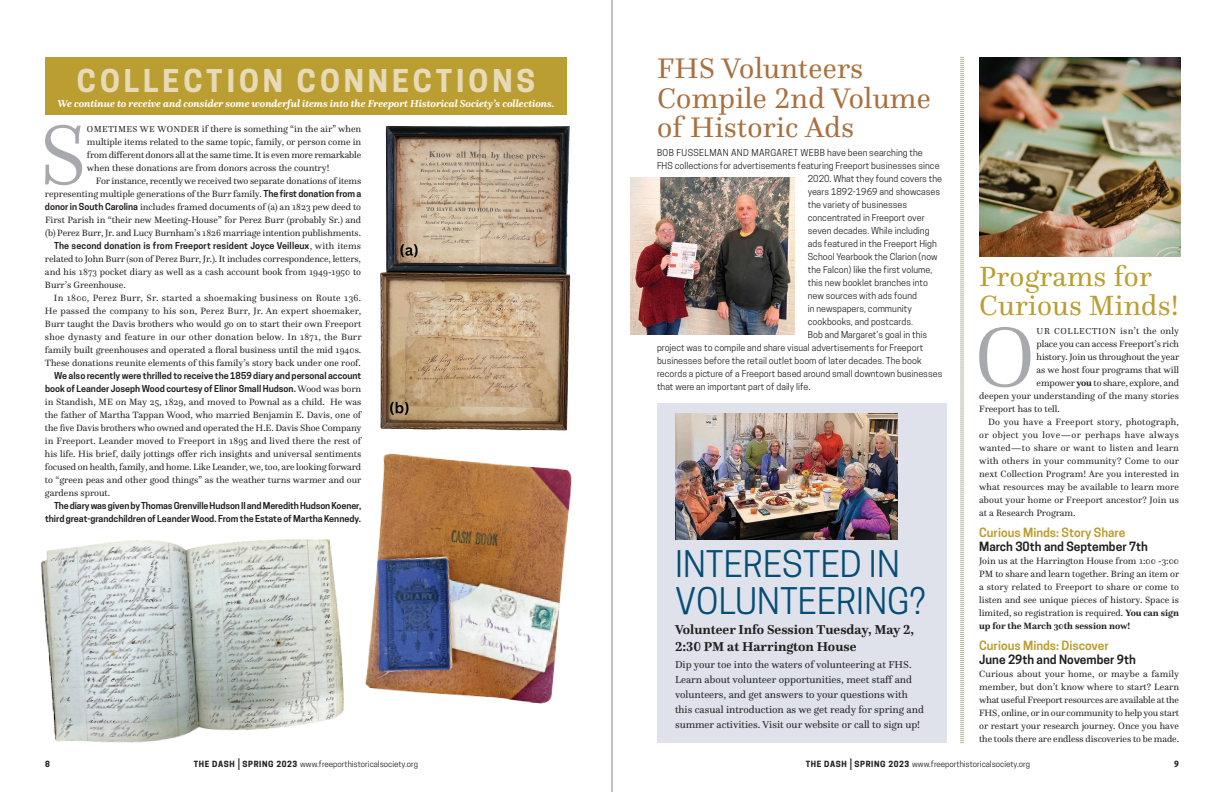
<style>
.page{position:relative;width:1224px;height:792px;background:#fff}
.page>*{position:absolute;margin:0;border:0;box-sizing:border-box;transform-origin:0 0}
.t1{font:300 87.7px "Questa";color:#a8a9ad}
.t2{font:34.5px/37.5px "Cooper Hewitt";letter-spacing:.005em;color:#064d76}
.t3{font:29.5px/29.5px "Questa";letter-spacing:.01em;color:#a9703f}
.t4{font:700 29.5px "Cooper Hewitt";letter-spacing:.135em;color:#e7dbb7}
.t5{font:29px/29px "Questa";letter-spacing:.01em;color:#bb9e31}
.t6{font:700 13.5px/17px "Questa";color:#231f20}
.t7{font:600 12px "Cooper Hewitt";color:#231f20}
.t8{font:600 12px "Cooper Hewitt";color:#bb9e31}
.t9{font:10.5px/15px "Questa";color:#231f20}
.t10{font:italic 700 10.5px "Questa";letter-spacing:-.005em;color:#fff}
.t11{font:9.5px/13px "Questa";color:#231f20;text-align:justify}
.t12{font:9.5px "Questa";letter-spacing:.02em;color:#231f20}
.t13{font:9.5px "Questa";letter-spacing:.025em;color:#231f20}
.t14{font:9.5px "Questa";letter-spacing:.035em;color:#231f20}
.t15{font:9px "Cooper Hewitt";letter-spacing:.005em;color:#231f20}
.t16{font:600 9px/13px "Cooper Hewitt";color:#231f20;text-align:right}
.t17{font:9px "Cooper Hewitt";letter-spacing:.04em;color:#231f20}
.t18{font:9px "Questa";letter-spacing:.065em;color:#231f20}
.t19{font:8px "Cooper Hewitt";color:#231f20}
.t20{font:700 8px "Cooper Hewitt";color:#231f20}
.s1{font-size:9px}
.s2{font-family:"Cooper Hewitt";font-weight:600;font-size:9px}
.s3{font-family:"Questa";font-weight:400;font-size:9.5px}
.s4{font-size:10px}
.s5{font-size:9.5px}
.s6{font-weight:700}
.s7{font-size:15px}
</style>
<div class="page">
<div style="left:45px;top:58px;width:522px;height:57px;background:#bb9e31"></div>
<img style="left:365px;top:453px;width:207px;height:251px">
<img style="left:380px;top:126px;width:191px;height:305px">
<img style="left:41px;top:539px;width:303px;height:204px">
<img style="left:631px;top:177px;width:164px;height:158px">
<img style="left:979px;top:57px;width:201px;height:200px">
<svg style="left:960px;top:57px;width:4px;height:686px"></svg>
<div style="left:657px;top:404px;width:290px;height:339px;background:#dfe2ea"></div>
<img style="left:675px;top:414px;width:222px;height:126px">
<hr style="left:612px;top:0;width:1px;height:792px;background:#808285">
<h3 class="t4" style="left:77px;top:64px;width:460px">COLLECTION CONNECTIONS</h3>
<p class="t10" style="left:57px;top:97px;width:499px">We continue to receive and consider some wonderful items into the Freeport Historical Society’s collections.</p>
<h1 class="t1" style="left:39px;top:100px;width:50px">S</h1>
<p class="t11" style="left:87px;top:122px;width:276px"><span class="s1">OMETIMES WE WONDER</span> if there is something “in the air” when multiple items related to the same topic, family, or person come in from different donors all at the same time. It is even more remarkable when these donations are from donors across the country!</p>
<p class="t11" style="left:45px;top:174px;width:318px;text-indent:51px">For instance, recently we received two separate donations of items representing multiple generations of the Burr family. <span class="s2">The first donation from a donor in South Carolina</span> includes framed documents of (a) an 1823 pew deed to First Parish in “their new Meeting-House” for Perez Burr (probably Sr.) and (b) Perez Burr, Jr. and Lucy Burnham’s 1826 marriage intention publishments.</p>
<p class="t16" style="left:54px;top:239px;width:309px">The second donation is from Freeport resident Joyce Veilleux<span class="s3">, with items</span></p>
<p class="t11" style="left:45px;top:252px;width:318px">related to John Burr (son of Perez Burr, Jr.). It includes correspondence, letters, and his 1873 pocket diary as well as a cash account book from 1949-1950 to Burr’s Greenhouse.</p>
<p class="t11" style="left:45px;top:291px;width:318px;text-indent:9px">In 1800, Perez Burr, Sr. started a shoemaking business on Route 136.<br>He passed the company to his son, Perez Burr, Jr. An expert shoemaker, Burr taught the Davis brothers who would go on to start their own Freeport shoe dynasty and feature in our other donation below. In 1871, the Burr family built greenhouses and operated a floral business until the mid 1940s.<br>These donations reunite elements of this family’s story back under one roof.</p>
<p class="t16" style="left:45px;top:369px;width:318px">We also recently were thrilled to receive the 1859 diary and personal account book of Leander Joseph Wood courtesy of Elinor Small Hudson. <span class="s3">Wood was born</span></p>
<p class="t11" style="left:45px;top:395px;width:318px">in Standish, ME on May 25, 1829, and moved to Pownal as a child. He was the father of Martha Tappan Wood, who married Benjamin E. Davis, one of the five Davis brothers who owned and operated the H.E. Davis Shoe Company in Freeport. Leander moved to Freeport in 1895 and lived there the rest of his life. His brief, daily jottings offer rich insights and universal sentiments focused on health, family, and home. Like Leander, we, too, are looking forward to “green peas and other good things” as the weather turns warmer and our gardens sprout.</p>
<p class="t16" style="left:45px;top:499px;width:318px">The diary was given by Thomas Grenville Hudson II and Meredith Hudson Koener, third great-grandchildren of Leander Wood. From the Estate of Martha Kennedy.</p>
<h3 class="t3" style="left:657px;top:53px;width:275px">FHS Volunteers<br>Compile 2nd Volume of Historic Ads</h3>
<p class="t17" style="left:657px;top:147px;width:267px">BOB FUSSELMAN AND MARGARET WEBB have been searching the</p>
<p class="t15" style="left:657px;top:160px;width:284px">FHS collections for advertisements featuring Freeport businesses since</p>
<p class="t15" style="left:808px;top:173px;width:136px">2020. What they found covers the</p>
<p class="t15" style="left:808px;top:186px;width:134px">years 1892-1969 and showcases</p>
<p class="t15" style="left:808px;top:199px;width:101px">the variety of businesses</p>
<p class="t15" style="left:808px;top:212px;width:118px">concentrated in Freeport over</p>
<p class="t15" style="left:808px;top:225px;width:123px">seven decades. While including</p>
<p class="t15" style="left:808px;top:238px;width:130px">ads featured in the Freeport High</p>
<p class="t15" style="left:808px;top:251px;width:131px">School Yearbook the Clarion (now</p>
<p class="t15" style="left:808px;top:264px;width:126px">the Falcon) like the first volume,</p>
<p class="t15" style="left:808px;top:277px;width:122px">this new booklet branches into</p>
<p class="t15" style="left:808px;top:290px;width:111px">new sources with ads found</p>
<p class="t15" style="left:808px;top:303px;width:105px">in newspapers, community</p>
<p class="t15" style="left:808px;top:316px;width:107px">cookbooks, and postcards.</p>
<p class="t15" style="left:808px;top:329px;width:121px">Bob and Margaret’s goal in this</p>
<p class="t15" style="left:657px;top:342px;width:268px">project was to compile and share visual advertisements for Freeport</p>
<p class="t15" style="left:657px;top:355px;width:266px">businesses before the retail outlet boom of later decades. The book</p>
<p class="t15" style="left:657px;top:368px;width:287px">records a picture of a Freeport based around small downtown businesses</p>
<p class="t15" style="left:657px;top:381px;width:155px">that were an important part of daily life<span class="s4">.</span></p>
<h2 class="t2" style="left:675px;top:545px;width:252px">INTERESTED IN<br>VOLUNTEERING?</h2>
<h3 class="t6" style="left:675px;top:621px;width:241px">Volunteer Info Session Tuesday, May 2,<br>2:30 PM at Harrington House</h3>
<p class="t9" style="left:675px;top:657px;width:250px">Dip your toe into the waters of volunteering at FHS.<br>Learn about volunteer opportunities, meet staff and volunteers, and get answers to your questions with this casual introduction as we get ready for spring and summer activities. Visit our website or call to sign up!</p>
<h3 class="t5" style="left:979px;top:262px;width:201px">Programs for<br>Curious Minds!</h3>
<h1 class="t1" style="left:974px;top:302px;width:63px">O</h1>
<p class="t18" style="left:1037px;top:325px;width:144px">UR COLLECTION <span class="s5">isn’t the only</span></p>
<p class="t11" style="left:1037px;top:337px;width:144px">place you can access Freeport’s rich</p>
<p class="t11" style="left:1037px;top:350px;width:144px">history. Join us throughout the year</p>
<p class="t11" style="left:1037px;top:363px;width:144px">as we host four programs that will</p>
<p class="t11" style="left:1037px;top:376px;width:144px">empower <span class="s6">you</span> to share, explore, and</p>
<p class="t11" style="left:979px;top:389px;width:201px">deepen your understanding of the many stories</p>
<p class="t11" style="left:979px;top:402px;width:82px">Freeport has to tell.</p>
<p class="t13" style="left:988px;top:416px;width:192px">Do you have a Freeport story, photograph,</p>
<p class="t14" style="left:979px;top:429px;width:201px">or object you love—or perhaps have always</p>
<p class="t12" style="left:979px;top:442px;width:201px">wanted—to share or want to listen and learn</p>
<p class="t12" style="left:979px;top:455px;width:201px">with others in your community? Come to our</p>
<p class="t11" style="left:979px;top:467px;width:201px">next Collection Program! Are you interested in</p>
<p class="t11" style="left:979px;top:480px;width:201px">what resources may be available to learn more</p>
<p class="t11" style="left:979px;top:493px;width:201px">about your home or Freeport ancestor? Join us</p>
<p class="t11" style="left:979px;top:506px;width:98px">at a Research Program.</p>
<p class="t8" style="left:979px;top:525px;width:148px">Curious Minds: Story Share</p>
<p class="t7" style="left:979px;top:540px;width:170px">March 30th and September 7th</p>
<p class="t11" style="left:979px;top:554px;width:201px">Join us at the Harrington House from 1:00 -3:00<br>PM to share and learn together. Bring an item or a story related to Freeport to share or come to listen and see unique pieces of history. Space is limited, so registration is required. <span class="s6">You can sign up for the March 30th session now!</span></p>
<p class="t8" style="left:979px;top:638px;width:131px">Curious Minds: Discover</p>
<p class="t7" style="left:979px;top:653px;width:158px">June 29th and November 9th</p>
<p class="t11" style="left:979px;top:667px;width:202px">Curious about your home, or maybe a family member, but don’t know where to start? Learn what useful Freeport resources are available at the FHS, online, or in our community to help you start or restart your research journey. Once you have the tools there are endless discoveries to be made.</p>
<p class="t20" style="left:45px;top:759px;width:6px">8</p>
<p class="t19" style="left:194px;top:759px;width:226px"><span class="s6">THE DASH</span> <span class="s7">|</span> <span class="s6">SPRING 2023</span> www.freeporthistoricalsociety.org</p>
<p class="t19" style="left:806px;top:759px;width:226px"><span class="s6">THE DASH</span> <span class="s7">|</span> <span class="s6">SPRING 2023</span> www.freeporthistoricalsociety.org</p>
<p class="t20" style="left:1174px;top:759px;width:6px">9</p>
</div>
